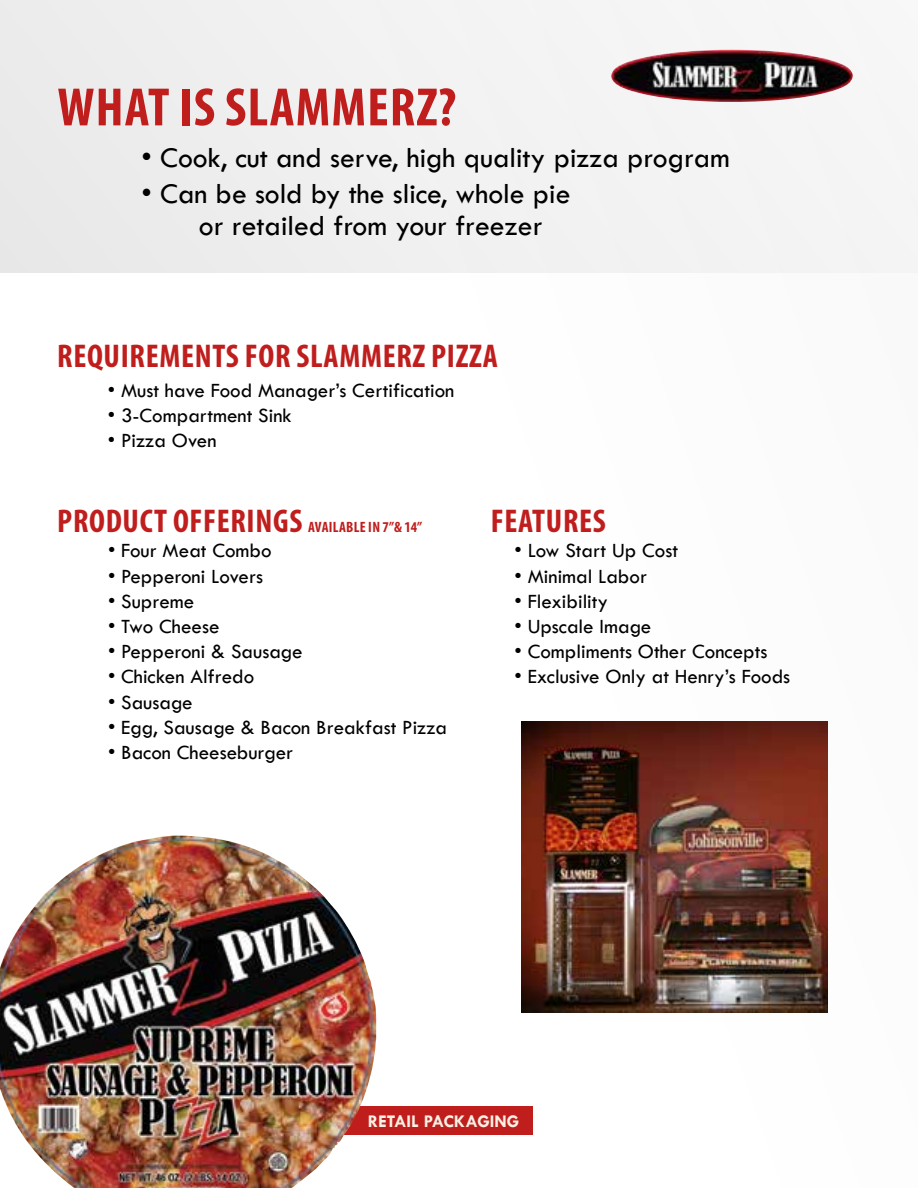
<style>
.page{position:relative;width:918px;height:1188px;background:#fff}
.page>*{position:absolute;margin:0;border:0;box-sizing:border-box;transform-origin:0 0}
.t1{font:700 condensed 54.45px "Myriad Pro";letter-spacing:.02em;color:#bf1e1d}
.t2{font:700 condensed 33px "Myriad Pro";letter-spacing:.02em;color:#bf1e1d}
.t3{font:29.7px/31.7px "Tw Cen";color:#000}
.t4{font:21px "Tw Cen";color:#000}
.t5{font:700 18px "Tw Cen";color:#f8f0e4}
.t6{font:700 condensed 15px "Myriad Pro";letter-spacing:.02em;color:#bf1e1d}
.s1{font-size:33px}
</style>
<div class="page">
<div style="left:0;top:0;width:918px;height:273px;background:#f2f2f2"></div>
<div style="left:342px;top:1106px;width:190px;height:29px;background:#bf1e1d"></div>
<img style="left:521px;top:722px;width:307px;height:290px">
<img style="left:0;top:836px;width:376px;height:352px">
<img style="left:611px;top:50px;width:242px;height:52px">
<h1 class="t1" style="left:57px;top:73px;width:400px">WHAT IS SLAMMERZ?</h1>
<h3 class="t3" style="left:142px;top:142px;width:590px">• Cook, cut and serve, high quality pizza program</h3>
<h3 class="t3" style="left:199px;top:178px;width:373px;text-indent:-57px">• Can be sold by the slice, whole pie or retailed from your freezer</h3>
<h2 class="t2" style="left:57px;top:335px;width:442px">REQUIREMENTS FOR SLAMMERZ PIZZA</h2>
<p class="t4" style="left:108px;top:378px;width:348px">• Must have Food Manager’s Certification</p>
<p class="t4" style="left:108px;top:403px;width:185px">• 3-Compartment Sink</p>
<p class="t4" style="left:108px;top:428px;width:110px">• Pizza Oven</p>
<p class="t6" style="left:57px;top:518px;width:366px"><span class="s1">PRODUCT OFFERINGS</span> AVAILABLE IN 7”&amp; 14”</p>
<h2 class="t2" style="left:491px;top:500px;width:117px">FEATURES</h2>
<p class="t4" style="left:108px;top:538px;width:165px">• Four Meat Combo</p>
<p class="t4" style="left:108px;top:563px;width:157px">• Pepperoni Lovers</p>
<p class="t4" style="left:108px;top:589px;width:88px">• Supreme</p>
<p class="t4" style="left:108px;top:614px;width:113px">• Two Cheese</p>
<p class="t4" style="left:108px;top:639px;width:196px">• Pepperoni &amp; Sausage</p>
<p class="t4" style="left:108px;top:664px;width:148px">• Chicken Alfredo</p>
<p class="t4" style="left:108px;top:689px;width:86px">• Sausage</p>
<p class="t4" style="left:108px;top:715px;width:341px">• Egg, Sausage &amp; Bacon Breakfast Pizza</p>
<p class="t4" style="left:108px;top:740px;width:187px">• Bacon Cheeseburger</p>
<p class="t4" style="left:515px;top:538px;width:165px">• Low Start Up Cost</p>
<p class="t4" style="left:515px;top:563px;width:134px">• Minimal Labor</p>
<p class="t4" style="left:515px;top:589px;width:95px">• Flexibility</p>
<p class="t4" style="left:515px;top:614px;width:138px">• Upscale Image</p>
<p class="t4" style="left:515px;top:639px;width:254px">• Compliments Other Concepts</p>
<p class="t4" style="left:515px;top:664px;width:277px">• Exclusive Only at Henry’s Foods</p>
<p class="t5" style="left:368px;top:1110px;width:153px">RETAIL PACKAGING</p>
</div>
